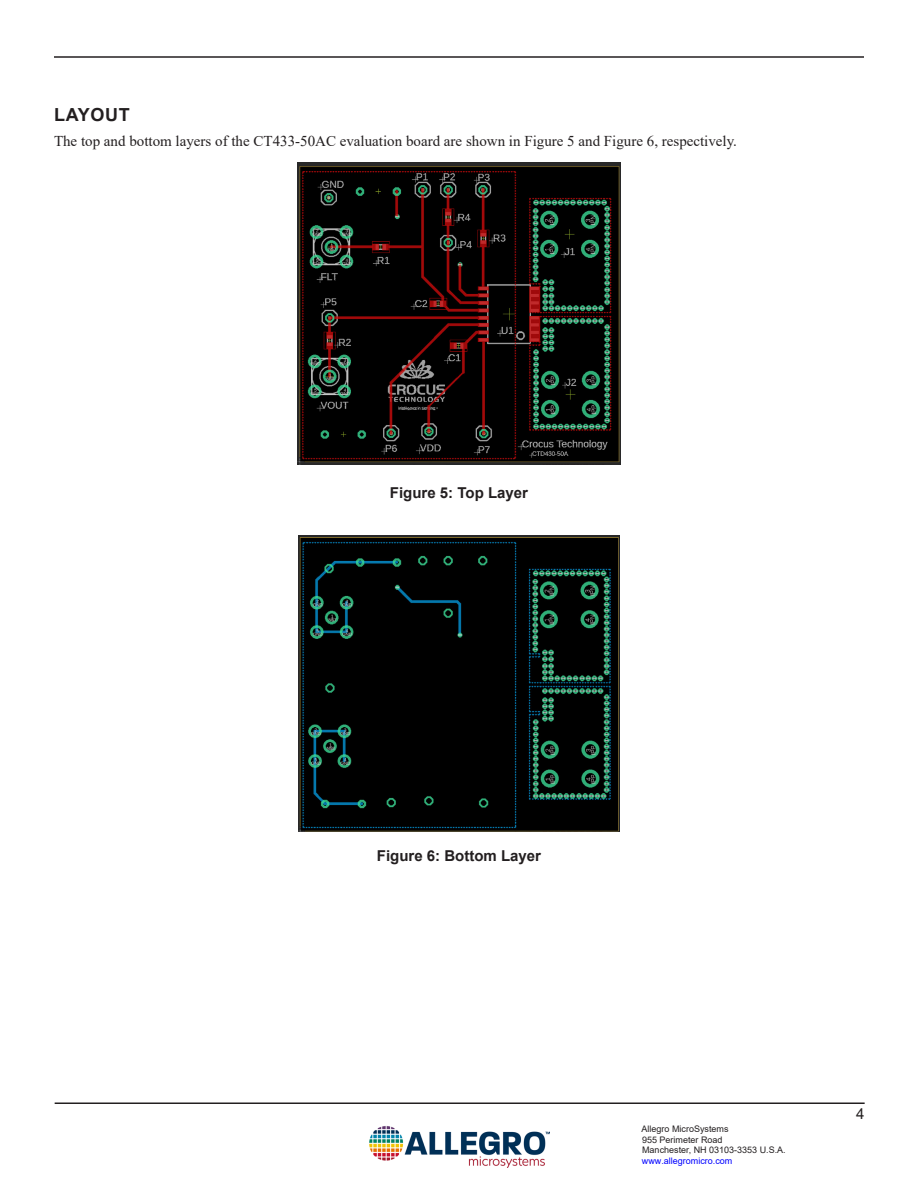
<style>
.page{position:relative;width:918px;height:1188px;background:#fff}
.page>*{position:absolute;margin:0;border:0;box-sizing:border-box;transform-origin:0 0}
.Heading_1{font:700 18px "Arial";letter-spacing:.035em;color:#231f20}
.Normal_-_Follow_Page{font:15px "Times New Roman";color:#231f20}
.t1{font:700 15px "Arial";color:#231f20}
.t2{font:15px "Arial";color:#231f20}
.t3{font:9px/10.8px "Arial";color:#231f20}
.t4{font:9px "Arial";color:#00f}
</style>
<div class="page">
<hr style="left:55px;top:1102px;width:810px;height:2px;background:#231f20">
<hr style="left:54px;top:56px;width:810px;height:2px;background:#231f20">
<img style="left:370px;top:1126px;width:180px;height:42px">
<img style="left:297px;top:162px;width:324px;height:303px">
<img style="left:299px;top:536px;width:320px;height:296px">
<p class="Heading_1" style="left:54px;top:102px;width:77px">LAYOUT</p>
<p class="Normal_-_Follow_Page" style="left:54px;top:130px;width:685px">The top and bottom layers of the CT433-50AC evaluation board are shown in Figure 5 and Figure 6, respectively.</p>
<p class="t1" style="left:390px;top:482px;width:140px">Figure 5: Top Layer</p>
<p class="t1" style="left:377px;top:845px;width:166px">Figure 6: Bottom Layer</p>
<p class="t3" style="left:642px;top:1123px;width:146px">Allegro MicroSystems<br>955 Perimeter Road<br>Manchester, NH 03103-3353 U.S.A.</p>
<p class="t4" style="left:642px;top:1155px;width:92px">www.allegromicro.com</p>
<p class="t2" style="left:856px;top:1103px;width:10px">4</p>
</div>
